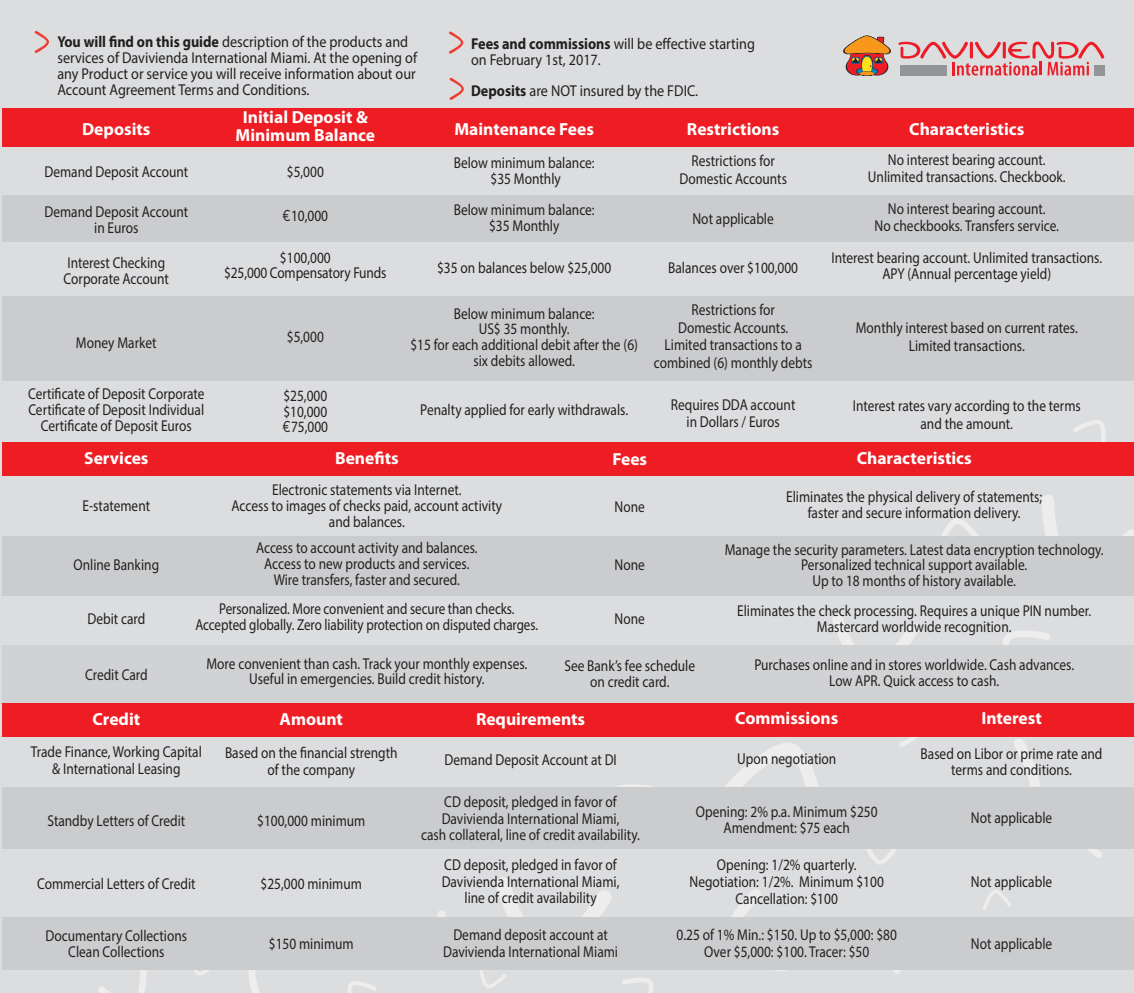
<style>
.page{position:relative;width:1134px;height:993px;background:#fff}
.page>*{position:absolute;margin:0;border:0;box-sizing:border-box;transform-origin:0 0}
.t1{font:700 17.5px/17.5px "Myriad Pro";color:#fff;text-align:center}
.t2{font:15.75px/15.8px "Myriad Pro";color:#231f20;text-align:center;scale:.85 1}
.t3{font:15.75px/15.8px "Myriad Pro";color:#231f20;scale:.9 1}
.t4{font:15.75px/15.8px "Myriad Pro";color:#231f20;text-align:center;scale:.83 1}
.s1{font-weight:700}
.s2{font-family:"Aaux Pro"}
</style>
<div class="page">
<div style="left:0;top:0;width:1134px;height:992px;background:#dcdddf"></div>
<svg style="left:1041px;top:494px;width:93px;height:42px;background:#dedfe1"></svg>
<svg style="left:968px;top:738px;width:79px;height:49px;background:#dedfe1"></svg>
<svg style="left:722px;top:742px;width:103px;height:45px;background:#e1e1e3"></svg>
<svg style="left:245px;top:969px;width:56px;height:23px"></svg>
<svg style="left:98px;top:969px;width:49px;height:23px"></svg>
<svg style="left:715px;top:888px;width:76px;height:83px;background:#dedee0"></svg>
<svg style="left:831px;top:614px;width:90px;height:31px;background:#dfe0e2"></svg>
<svg style="left:382px;top:910px;width:65px;height:7px"></svg>
<svg style="left:604px;top:784px;width:53px;height:3px"></svg>
<svg style="left:1069px;top:848px;width:46px;height:10px"></svg>
<svg style="left:998px;top:630px;width:54px;height:15px"></svg>
<svg style="left:893px;top:969px;width:56px;height:4px"></svg>
<svg style="left:862px;top:848px;width:39px;height:16px"></svg>
<svg style="left:898px;top:736px;width:26px;height:10px"></svg>
<svg style="left:982px;top:889px;width:30px;height:20px"></svg>
<svg style="left:190px;top:969px;width:28px;height:6px"></svg>
<svg style="left:479px;top:969px;width:28px;height:18px"></svg>
<svg style="left:347px;top:980px;width:31px;height:12px"></svg>
<svg style="left:621px;top:977px;width:33px;height:15px"></svg>
<svg style="left:1072px;top:419px;width:36px;height:23px"></svg>
<svg style="left:935px;top:518px;width:50px;height:18px"></svg>
<svg style="left:494px;top:876px;width:120px;height:41px;background:#dfe0e2"></svg>
<div style="left:2px;top:536px;width:1132px;height:59px;background:#cbccce"></div>
<div style="left:2px;top:296px;width:1132px;height:84px;background:#cbccce"></div>
<div style="left:2px;top:195px;width:1132px;height:47px;background:#cbccce"></div>
<div style="left:2px;top:787px;width:1132px;height:61px;background:#cbccce"></div>
<div style="left:2px;top:917px;width:1132px;height:52px;background:#cbccce"></div>
<div style="left:2px;top:645px;width:1132px;height:57px;background:#d1d2d4"></div>
<div style="left:2px;top:703px;width:1132px;height:33px;background:#ee1d23"></div>
<div style="left:2px;top:442px;width:1132px;height:34px;background:#ee1d23"></div>
<div style="left:2px;top:108px;width:1132px;height:38px;background:#ee1d23"></div>
<svg style="left:449px;top:32px;width:14px;height:22px"></svg>
<svg style="left:450px;top:78px;width:14px;height:22px"></svg>
<svg style="left:35px;top:31px;width:14px;height:22px"></svg>
<svg style="left:843px;top:35px;width:261px;height:41px;background:#dba6a1"></svg>
<div style="left:1094px;top:65px;width:10px;height:10px;background:#939598"></div>
<div style="left:901px;top:65px;width:46px;height:10px;background:#939598"></div>
<p class="t3" style="left:57px;top:36px;width:401px"><span class="s1">You will find on this guide</span> description of the products and services of Davivienda International Miami. At the opening of any Product or service you will receive information about our Account Agreement Terms and Conditions.</p>
<p class="t3" style="left:471px;top:37px;width:317px"><span class="s1">Fees and commissions</span> will be effective starting on February 1st, 2017.</p>
<p class="t3" style="left:471px;top:84px;width:254px"><span class="s1">Deposits</span> are NOT insured by the FDIC.</p>
<p class="t1" style="left:82px;top:121px;width:70px">Deposits</p>
<p class="t2" style="left:44px;top:165px;width:171px">Demand Deposit Account</p>
<p class="t2" style="left:44px;top:205px;width:171px">Demand Deposit Account in Euros</p>
<p class="t2" style="left:64px;top:256px;width:125px;text-align:left">Interest Checking<br>Corporate Account</p>
<p class="t2" style="left:76px;top:336px;width:96px">Money Market</p>
<p class="t2" style="left:28px;top:387px;width:209px">Certificate of Deposit Corporate<br>Certificate of Deposit Individual<br>Certificate of Deposit Euros</p>
<p class="t1" style="left:236px;top:110px;width:141px">Initial Deposit &amp;<br>Minimum Balance</p>
<p class="t2" style="left:287px;top:165px;width:45px">$5,000</p>
<p class="t2" style="left:283px;top:208px;width:55px"><span class="s2">¤</span>10,000</p>
<p class="t2" style="left:224px;top:250px;width:192px">$100,000<br>$25,000 Compensatory Funds</p>
<p class="t2" style="left:287px;top:330px;width:45px">$5,000</p>
<p class="t2" style="left:283px;top:389px;width:55px;text-align:justify">$25,000 $10,000 <span class="s2">¤</span>75,000</p>
<p class="t1" style="left:454px;top:121px;width:141px">Maintenance Fees</p>
<p class="t2" style="left:454px;top:156px;width:167px">Below minimum balance: $35 Monthly</p>
<p class="t2" style="left:454px;top:203px;width:167px">Below minimum balance: $35 Monthly</p>
<p class="t2" style="left:437px;top:261px;width:207px">$35 on balances below $25,000</p>
<p class="t2" style="left:410px;top:306px;width:269px">Below minimum balance:<br>US$ 35 monthly.<br>$15 for each additional debit after the (6) six debits allowed.</p>
<p class="t2" style="left:420px;top:403px;width:246px">Penalty applied for early withdrawals.</p>
<p class="t1" style="left:687px;top:121px;width:94px">Restrictions</p>
<p class="t2" style="left:679px;top:153px;width:128px;line-height:17.5px">Restrictions for<br>Domestic Accounts</p>
<p class="t2" style="left:693px;top:212px;width:97px">Not applicable</p>
<p class="t2" style="left:668px;top:261px;width:154px">Balances over $100,000</p>
<p class="t2" style="left:654px;top:302px;width:188px;line-height:17.5px">Restrictions for<br>Domestic Accounts.<br>Limited transactions to a combined (6) monthly debts</p>
<p class="t2" style="left:671px;top:397px;width:148px;line-height:17.5px">Requires DDA account in Dollars / Euros</p>
<p class="t1" style="left:909px;top:121px;width:117px">Characteristics</p>
<p class="t2" style="left:868px;top:152px;width:234px;line-height:17.5px">No interest bearing account.<br>Unlimited transactions. Checkbook.</p>
<p class="t2" style="left:875px;top:201px;width:219px;line-height:17.5px">No interest bearing account.<br>No checkbooks. Transfers service.</p>
<p class="t2" style="left:831px;top:250px;width:320px;line-height:16.6px">Interest bearing account. Unlimited transactions.<br>APY (Annual percentage yield)</p>
<p class="t2" style="left:856px;top:320px;width:263px;line-height:17.5px">Monthly interest based on current rates.<br>Limited transactions.</p>
<p class="t2" style="left:853px;top:398px;width:270px;line-height:17.5px">Interest rates vary according to the terms and the amount.</p>
<p class="t1" style="left:84px;top:450px;width:66px">Services</p>
<p class="t2" style="left:83px;top:499px;width:81px">E-statement</p>
<p class="t2" style="left:74px;top:558px;width:102px">Online Banking</p>
<p class="t2" style="left:87px;top:612px;width:70px">Debit card</p>
<p class="t2" style="left:85px;top:668px;width:75px">Credit Card</p>
<p class="t1" style="left:335px;top:450px;width:65px">Benefits</p>
<p class="t2" style="left:231px;top:483px;width:320px">Electronic statements via Internet.<br>Access to images of checks paid, account activity and balances.</p>
<p class="t2" style="left:256px;top:541px;width:262px">Access to account activity and balances.<br>Access to new products and services.<br>Wire transfers, faster and secured.</p>
<p class="t4" style="left:195px;top:602px;width:415px">Personalized. More convenient and secure than checks.<br>Accepted globally. Zero liability protection on disputed charges.</p>
<p class="t2" style="left:206px;top:656px;width:379px">More convenient than cash. Track your monthly expenses.<br>Useful in emergencies. Build credit history.</p>
<p class="t1" style="left:612px;top:451px;width:36px">Fees</p>
<p class="t2" style="left:615px;top:500px;width:37px">None</p>
<p class="t2" style="left:615px;top:557px;width:37px">None</p>
<p class="t2" style="left:615px;top:612px;width:37px">None</p>
<p class="t2" style="left:564px;top:659px;width:155px">See Bank’s fee schedule on credit card.</p>
<p class="t1" style="left:857px;top:450px;width:117px">Characteristics</p>
<p class="t2" style="left:786px;top:490px;width:303px">Eliminates the physical delivery of statements; faster and secure information delivery.</p>
<p class="t2" style="left:725px;top:542px;width:447px">Manage the security parameters. Latest data encryption technology.<br>Personalized technical support available.<br>Up to 18 months of history available.</p>
<p class="t2" style="left:737px;top:604px;width:418px">Eliminates the check processing. Requires a unique PIN number.<br>Mastercard worldwide recognition.</p>
<p class="t2" style="left:754px;top:658px;width:378px">Purchases online and in stores worldwide. Cash advances.<br>Low APR. Quick access to cash.</p>
<p class="t1" style="left:92px;top:712px;width:49px">Credit</p>
<p class="t2" style="left:31px;top:744px;width:203px;line-height:16.6px">Trade Finance, Working Capital &amp; International Leasing</p>
<p class="t2" style="left:47px;top:814px;width:164px">Standby Letters of Credit</p>
<p class="t2" style="left:37px;top:877px;width:188px">Commercial Letters of Credit</p>
<p class="t2" style="left:46px;top:928px;width:168px;line-height:16.6px">Documentary Collections<br>Clean Collections</p>
<p class="t1" style="left:280px;top:711px;width:65px">Amount</p>
<p class="t2" style="left:225px;top:746px;width:204px;line-height:16.6px">Based on the financial strength of the company</p>
<p class="t2" style="left:257px;top:813px;width:129px">$100,000 minimum</p>
<p class="t2" style="left:261px;top:876px;width:121px">$25,000 minimum</p>
<p class="t2" style="left:269px;top:937px;width:101px">$150 minimum</p>
<p class="t1" style="left:476px;top:711px;width:111px">Requirements</p>
<p class="t2" style="left:444px;top:753px;width:204px">Demand Deposit Account at DI</p>
<p class="t2" style="left:421px;top:794px;width:259px;line-height:16.6px">CD deposit, pledged in favor of<br>Davivienda International Miami,<br>cash collateral, line of credit availability.</p>
<p class="t2" style="left:442px;top:857px;width:211px;line-height:16.6px">CD deposit, pledged in favor of<br>Davivienda International Miami, line of credit availability</p>
<p class="t2" style="left:443px;top:927px;width:207px;line-height:16.6px">Demand deposit account at<br>Davivienda International Miami</p>
<p class="t1" style="left:735px;top:710px;width:105px">Commissions</p>
<p class="t2" style="left:737px;top:752px;width:118px">Upon negotiation</p>
<p class="t2" style="left:696px;top:804px;width:215px;line-height:16.6px">Opening: 2% p.a. Minimum $250<br>Amendment: $75 each</p>
<p class="t2" style="left:690px;top:857px;width:230px;line-height:16.6px">Opening: 1/2% quarterly.<br>Negotiation: 1/2%. Minimum $100<br>Cancellation: $100</p>
<p class="t2" style="left:676px;top:927px;width:261px;line-height:16.6px">0.25 of 1% Min.: $150. Up to $5,000: $80<br>Over $5,000: $100. Tracer: $50</p>
<p class="t1" style="left:981px;top:710px;width:62px">Interest</p>
<p class="t2" style="left:921px;top:746px;width:215px;line-height:16.6px">Based on Libor or prime rate and terms and conditions.</p>
<p class="t2" style="left:971px;top:811px;width:97px">Not applicable</p>
<p class="t2" style="left:971px;top:875px;width:97px">Not applicable</p>
<p class="t2" style="left:971px;top:936px;width:97px">Not applicable</p>
</div>
